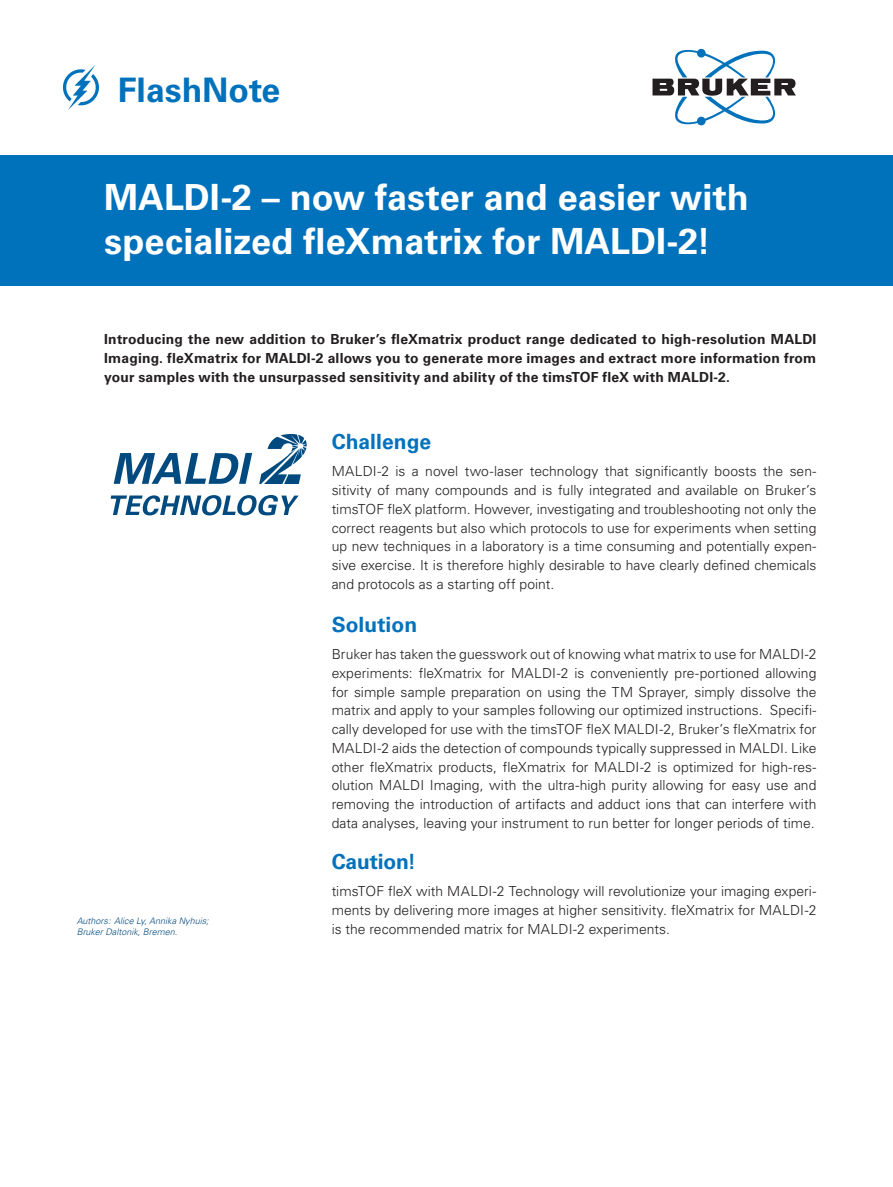
<style>
.page{position:relative;width:893px;height:1187px;background:#fff}
.page>*{position:absolute;margin:0;border:0;box-sizing:border-box;transform-origin:0 0}
.t1{font:700 36px/43.2px "Univers LT Std";color:#fff}
.t2{font:700 33.75px "Univers LT Std";color:#0072bc}
.t3{font:700 21px "Univers LT Std";color:#0072bc}
.t4{font:300 13.8px/18.8px "Univers LT Std";letter-spacing:.005em;color:#231f20;text-align:justify}
.t5{font:700 13.8px/18.8px "Univers LT Std";letter-spacing:.015em;color:#231f20;text-align:justify}
.t6{font:italic 300 9px/10.8px "Univers LT Std";color:#004a7f}
</style>
<div class="page">
<svg style="left:652px;top:48px;width:144px;height:78px"></svg>
<svg style="left:259px;top:434px;width:48px;height:50px"></svg>
<svg style="left:111px;top:495px;width:188px;height:20px"></svg>
<svg style="left:114px;top:453px;width:138px;height:31px"></svg>
<div style="left:0;top:155px;width:893px;height:130px;background:#0072bc"></div>
<svg style="left:62px;top:65px;width:37px;height:45px"></svg>
<h2 class="t2" style="left:118px;top:70px;width:164px">FlashNote</h2>
<h1 class="t1" style="left:104px;top:176px;width:646px">MALDI-2 – now faster and easier with specialized fleXmatrix for MALDI-2!</h1>
<p class="t5" style="left:104px;top:330px;width:714px">Introducing the new addition to Bruker’s fleXmatrix product range dedicated to high-resolution MALDI Imaging. fleXmatrix for MALDI-2 allows you to generate more images and extract more information from your samples with the unsurpassed sensitivity and ability of the timsTOF fleX with MALDI-2.</p>
<p class="t6" style="left:77px;top:915px;width:133px">Authors: Alice Ly, Annika Nyhuis;<br>Bruker Daltonik, Bremen.</p>
<h3 class="t3" style="left:332px;top:429px;width:101px">Challenge</h3>
<p class="t4" style="left:332px;top:462px;width:486px">MALDI-2 is a novel two-laser technology that significantly boosts the sen&shy;sitivity of many compounds and is fully integrated and available on Bruker’s timsTOF fleX platform. However, investigating and troubleshooting not only the correct reagents but also which protocols to use for experiments when setting up new techniques in a laboratory is a time consuming and potentially expen&shy;sive exercise. It is therefore highly desirable to have clearly defined chemicals and protocols as a starting off point.</p>
<h3 class="t3" style="left:332px;top:612px;width:87px">Solution</h3>
<p class="t4" style="left:332px;top:644px;width:486px">Bruker has taken the guesswork out of knowing what matrix to use for MALDI-2 experiments: fleXmatrix for MALDI-2 is conveniently pre-portioned allowing for simple sample preparation on using the TM Sprayer, simply dissolve the matrix and apply to your samples following our optimized instructions. Specifi&shy;cally developed for use with the timsTOF fleX MALDI-2, Bruker’s fleXmatrix for MALDI-2 aids the detection of compounds typically suppressed in MALDI. Like other fleXmatrix products, fleXmatrix for MALDI-2 is optimized for high-res&shy;olution MALDI Imaging, with the ultra-high purity allowing for easy use and removing the introduction of artifacts and adduct ions that can interfere with data analyses, leaving your instrument to run better for longer periods of time.</p>
<h3 class="t3" style="left:332px;top:849px;width:86px">Caution!</h3>
<p class="t4" style="left:332px;top:882px;width:486px">timsTOF fleX with MALDI-2 Technology will revolutionize your imaging experi&shy;ments by delivering more images at higher sensitivity. fleXmatrix for MALDI-2 is the recommended matrix for MALDI-2 experiments.</p>
</div>
